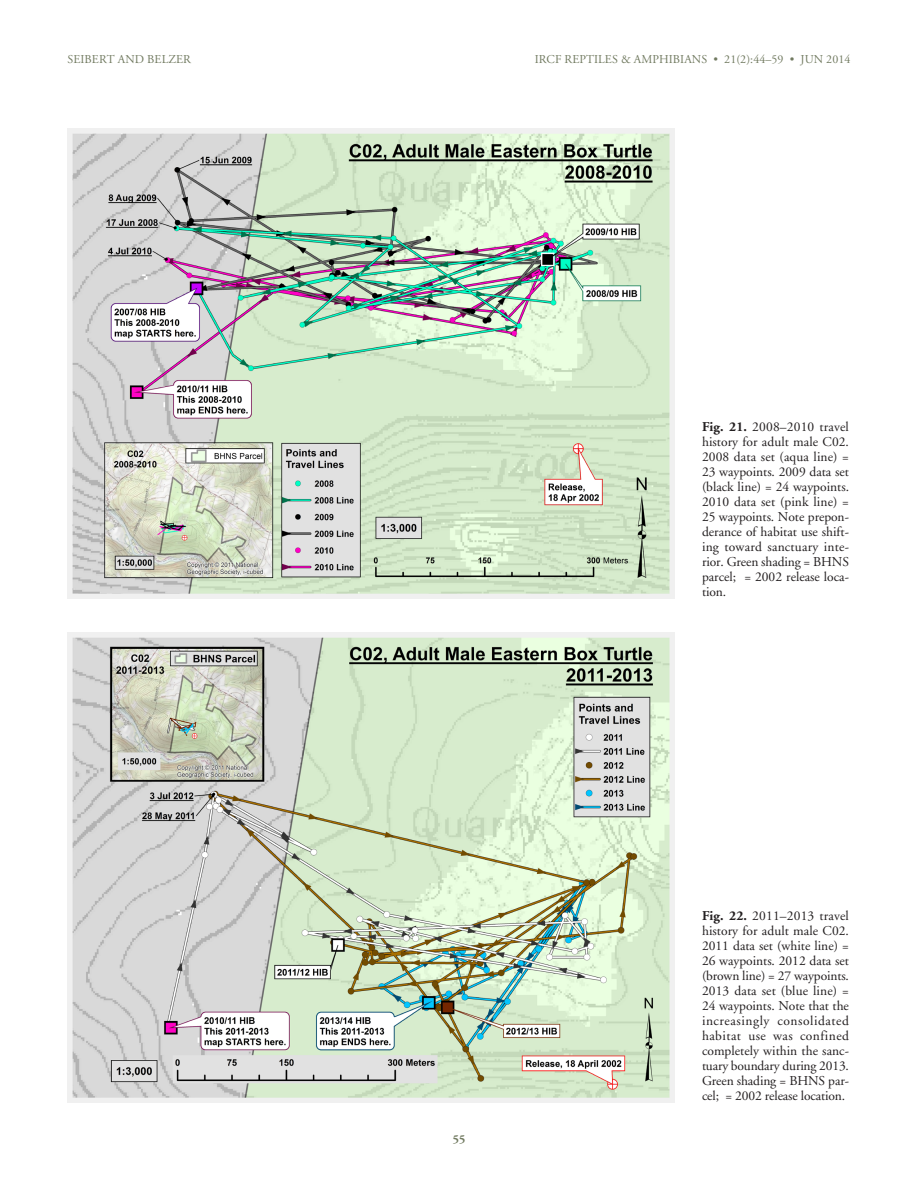
<style>
.page{position:relative;width:918px;height:1188px;background:#fff}
.page>*{position:absolute;margin:0;border:0;box-sizing:border-box;transform-origin:0 0}
.Figure_Caption{font:13.5px/15px "Adobe Garamond";letter-spacing:-.01em;color:#231f20;text-align:justify}
.Running_Head_RIGHT{font:12px "Adobe Garamond";letter-spacing:.005em;color:#717a60}
.Running_Head_LEFT{font:12px "Adobe Garamond";letter-spacing:.005em;color:#717a60}
.t1{font:700 12px "Adobe Garamond";color:#717a60}
.s1{font-weight:700}
</style>
<div class="page">
<img style="left:68px;top:129px;width:607px;height:469px">
<img style="left:68px;top:633px;width:607px;height:469px">
<p class="Running_Head_LEFT" style="left:68px;top:53px;width:125px">SEIBERT AND BELZER</p>
<p class="Running_Head_RIGHT" style="left:535px;top:53px;width:317px">IRCF REPTILES &amp; AMPHIBIANS • 21(2):44–59 • JUN 2014</p>
<p class="Figure_Caption" style="left:702px;top:420px;width:149px"><span class="s1">Fig. 21.</span> 2008–2010 travel history for adult male C02.<br>2008 data set (aqua line) = 23 waypoints. 2009 data set (black line) = 24 waypoints.<br>2010 data set (pink line) = 25 waypoints. Note prepon&shy;derance of habitat use shift&shy;ing toward sanctuary inte&shy;rior. Green shading = BHNS parcel; = 2002 release loca&shy;tion.</p>
<p class="t1" style="left:453px;top:1132px;width:14px">55</p>
<p class="Figure_Caption" style="left:702px;top:909px;width:149px"><span class="s1">Fig. 22.</span> 2011–2013 travel history for adult male C02.<br>2011 data set (white line) = 26 waypoints. 2012 data set (brown line) = 27 waypoints.<br>2013 data set (blue line) = 24 waypoints. Note that the increasingly consolidated habitat use was confined completely within the sanc&shy;tuary boundary during 2013.<br>Green shading = BHNS par&shy;cel; = 2002 release location.</p>
</div>
